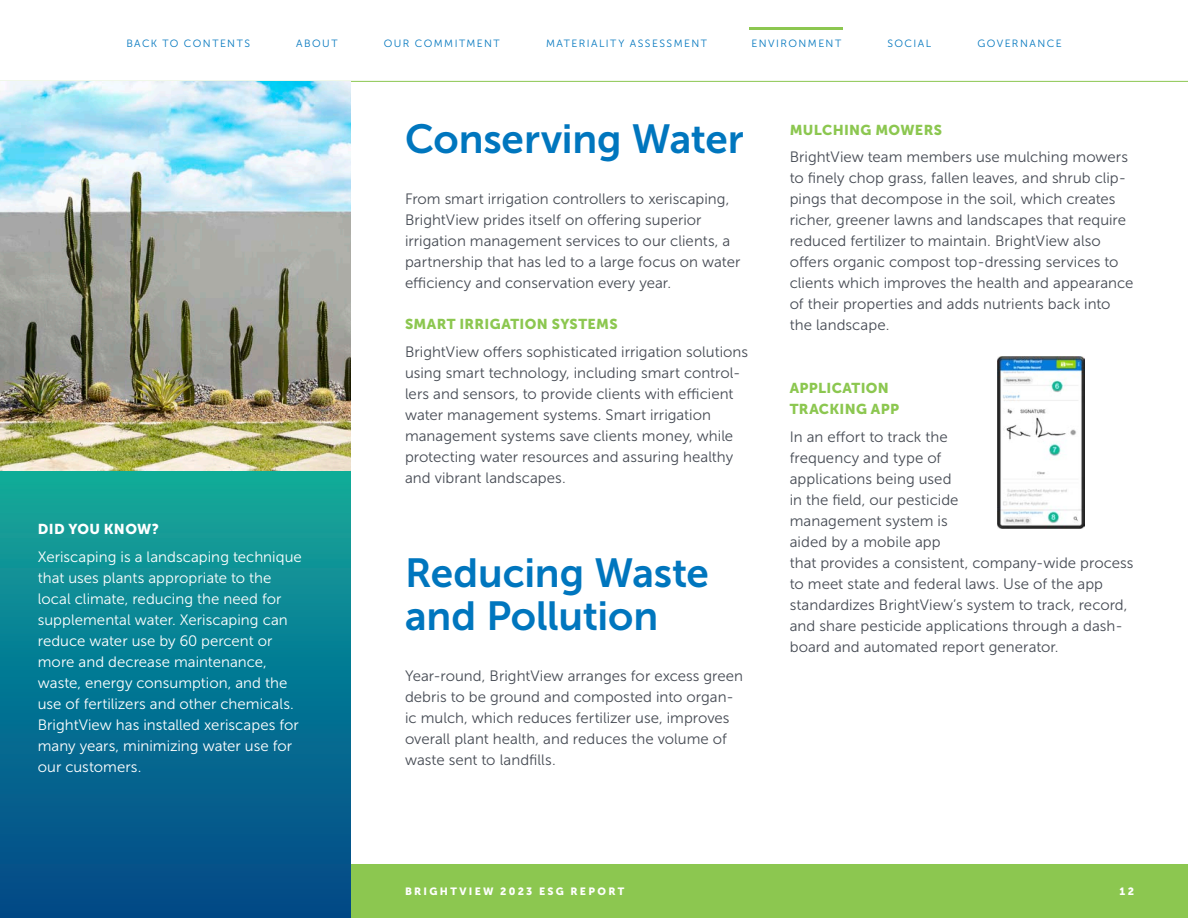
<style>
.page{position:relative;width:1188px;height:918px;background:#fff}
.page>*{position:absolute;margin:0;border:0;box-sizing:border-box;transform-origin:0 0}
.Headlines{font:40.5px/43.5px "Museo Sans 700";letter-spacing:-.005em;color:#0076be}
.Text{font:40.5px "Museo Sans 700";letter-spacing:-.005em;color:#0076be}
.Text-2{font:15px/21px "Museo Sans 300";letter-spacing:.005em;color:#464b54}
.Text-3{font:15px/21px "Museo Sans 300";letter-spacing:.005em;color:#fff}
.Text_header_1{font:14.25px "Museo Sans 900";letter-spacing:.02em;color:#8cc750}
.Text-4{font:14.25px/21px "Museo Sans 900";letter-spacing:.02em;color:#8cc750}
.Text_header_1-2{font:14.25px "Museo Sans 900";letter-spacing:.02em;color:#fff}
.t1{font:10.5px "Museo Sans 300";letter-spacing:.14em;color:#0076be}
.t2{font:10.5px "Museo Sans 900";letter-spacing:.215em;color:#fff}
</style>
<div class="page">
<div style="left:351px;top:864px;width:837px;height:54px;background:#8cc750"></div>
<hr style="left:0;top:81px;width:1188px;height:1px;background:#8cc750">
<div style="left:0;top:471px;width:351px;height:447px;background:linear-gradient(to bottom,#12a99b,#004588)"></div>
<hr style="left:750px;top:27px;width:93px;height:3px;background:#8cc750">
<img style="left:0;top:81px;width:351px;height:390px">
<img style="left:997px;top:356px;width:87px;height:173px">
<p class="t1" style="left:126px;top:38px;width:125px">BACK TO CONTENTS</p>
<p class="t1" style="left:296px;top:38px;width:43px">ABOUT</p>
<p class="t1" style="left:384px;top:38px;width:118px">OUR COMMITMENT</p>
<p class="t1" style="left:546px;top:38px;width:162px">MATERIALITY ASSESSMENT</p>
<p class="t1" style="left:752px;top:38px;width:91px">ENVIRONMENT</p>
<p class="t1" style="left:887px;top:38px;width:45px">SOCIAL</p>
<p class="t1" style="left:977px;top:38px;width:86px">GOVERNANCE</p>
<p class="Text_header_1-2" style="left:38px;top:521px;width:123px">DID YOU KNOW?</p>
<p class="Text-3" style="left:38px;top:547px;width:266px">Xeriscaping is a landscaping technique that uses plants appropriate to the local climate, reducing the need for supplemental water. Xeriscaping can reduce water use by 60 percent or more and decrease maintenance, waste, energy consumption, and the use of fertilizers and other chemicals.<br>BrightView has installed xeriscapes for many years, minimizing water use for our customers.</p>
<p class="Text" style="left:405px;top:117px;width:340px">Conserving Water</p>
<p class="Text-2" style="left:405px;top:188px;width:337px">From smart irrigation controllers to xeriscaping, BrightView prides itself on offering superior irrigation management services to our clients, a partnership that has led to a large focus on water efficiency and conservation every year.</p>
<p class="Text_header_1" style="left:405px;top:316px;width:214px">SMART IRRIGATION SYSTEMS</p>
<p class="Text-2" style="left:405px;top:341px;width:345px">BrightView offers sophisticated irrigation solutions using smart technology, including smart control&shy;lers and sensors, to provide clients with efficient water management systems. Smart irrigation management systems save clients money, while protecting water resources and assuring healthy and vibrant landscapes.</p>
<p class="Headlines" style="left:405px;top:551px;width:306px">Reducing Waste and Pollution</p>
<p class="Text-2" style="left:405px;top:665px;width:340px">Year-round, BrightView arranges for excess green debris to be ground and composted into organ&shy;ic mulch, which reduces fertilizer use, improves overall plant health, and reduces the volume of waste sent to landfills.</p>
<p class="Text_header_1" style="left:790px;top:122px;width:154px">MULCHING MOWERS</p>
<p class="Text-2" style="left:790px;top:147px;width:345px">BrightView team members use mulching mowers to finely chop grass, fallen leaves, and shrub clip&shy;pings that decompose in the soil, which creates richer, greener lawns and landscapes that require reduced fertilizer to maintain. BrightView also offers organic compost top-dressing services to clients which improves the health and appearance of their properties and adds nutrients back into the landscape.</p>
<p class="Text-4" style="left:790px;top:378px;width:111px">APPLICATION<br>TRACKING APP</p>
<p class="Text-2" style="left:790px;top:427px;width:345px">In an effort to track the<br>frequency and type of<br>applications being used<br>in the field, our pesticide<br>management system is<br>aided by a mobile app<br>that provides a consistent, company-wide process to meet state and federal laws. Use of the app standardizes BrightView’s system to track, record, and share pesticide applications through a dash&shy;board and automated report generator.</p>
<p class="t2" style="left:405px;top:885px;width:221px">BRIGHTVIEW 2023 ESG REPORT</p>
<p class="t2" style="left:1120px;top:885px;width:16px">12</p>
</div>
